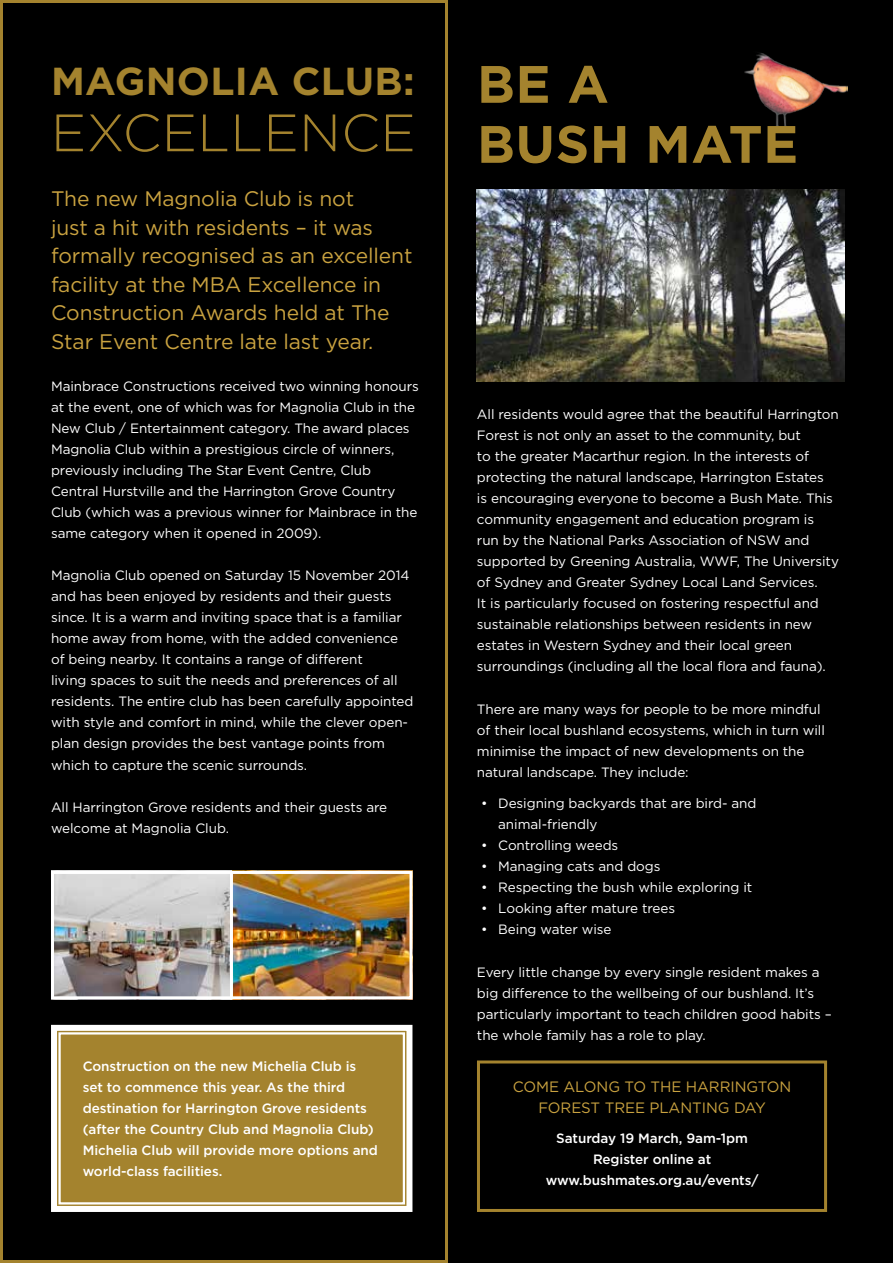
<style>
.page{position:relative;width:893px;height:1263px;background:#000}
.page>*{position:absolute;margin:0;border:0;box-sizing:border-box;transform-origin:0 0}
.t1{font:700 52.5px/60px "Gotham";letter-spacing:.01em;color:#a4832e}
.t2{font:300 52.5px "Gotham";letter-spacing:.01em;color:#a4832e}
.t3{font:700 39px "Gotham";letter-spacing:.01em;color:#a4832e}
.t4{font:21px/28.5px "Gotham";letter-spacing:-.005em;color:#c9a240}
.t5{font:15px/21px "Gotham";letter-spacing:-.005em;color:#c9a240;text-align:center}
.t6{font:13.5px/21px "Gotham";letter-spacing:-.005em;color:#fff}
.t7{font:500 13.5px/21px "Gotham";letter-spacing:-.005em;color:#fff;text-align:center}
</style>
<div class="page">
<div style="left:0;top:0;width:448px;height:1263px;border:3px solid #a4832e"></div>
<img style="left:744px;top:53px;width:104px;height:77px">
<div style="left:51px;top:1025px;width:361px;height:187px;background:#a4832e;border:6px solid #fff"></div>
<div style="left:58px;top:1032px;width:347px;height:172px;border:2px solid #fff"></div>
<img style="left:55px;top:875px;width:353px;height:120px">
<div style="left:51px;top:871px;width:361px;height:128px;border:3px solid #fff"></div>
<hr style="left:230px;top:871px;width:3px;height:128px;background:#fff">
<img style="left:477px;top:189px;width:368px;height:193px">
<div style="left:477px;top:1060px;width:350px;height:152px;border:3px solid #a4832e"></div>
<h2 class="t3" style="left:51px;top:55px;width:365px">MAGNOLIA CLUB:</h2>
<h1 class="t2" style="left:51px;top:99px;width:366px">EXCELLENCE</h1>
<h3 class="t4" style="left:51px;top:184px;width:363px">The new Magnolia Club is not<br>just a hit with residents – it was formally recognised as an excellent facility at the MBA Excellence in<br>Construction Awards held at The<br>Star Event Centre late last year.</h3>
<p class="t6" style="left:51px;top:375px;width:369px">Mainbrace Constructions received two winning honours at the event, one of which was for Magnolia Club in the New Club / Entertainment category. The award places Magnolia Club within a prestigious circle of winners, previously including The Star Event Centre, Club Central Hurstville and the Harrington Grove Country Club (which was a previous winner for Mainbrace in the same category when it opened in 2009).</p>
<p class="t6" style="left:51px;top:565px;width:364px">Magnolia Club opened on Saturday 15 November 2014 and has been enjoyed by residents and their guests since. It is a warm and inviting space that is a familiar home away from home, with the added convenience of being nearby. It contains a range of different<br>living spaces to suit the needs and preferences of all residents. The entire club has been carefully appointed with style and comfort in mind, while the clever open&shy;plan design provides the best vantage points from which to capture the scenic surrounds.</p>
<p class="t6" style="left:51px;top:796px;width:338px">All Harrington Grove residents and their guests are welcome at Magnolia Club.</p>
<p class="t7" style="left:83px;top:1056px;width:297px;text-align:left">Construction on the new Michelia Club is set to commence this year. As the third destination for Harrington Grove residents (after the Country Club and Magnolia Club)<br>Michelia Club will provide more options and world-class facilities.</p>
<h1 class="t1" style="left:477px;top:54px;width:323px">BE A<br>BUSH MATE</h1>
<p class="t6" style="left:477px;top:404px;width:363px">All residents would agree that the beautiful Harrington Forest is not only an asset to the community, but<br>to the greater Macarthur region. In the interests of protecting the natural landscape, Harrington Estates<br>is encouraging everyone to become a Bush Mate. This community engagement and education program is run by the National Parks Association of NSW and supported by Greening Australia, WWF, The University of Sydney and Greater Sydney Local Land Services.<br>It is particularly focused on fostering respectful and sustainable relationships between residents in new estates in Western Sydney and their local green surroundings (including all the local flora and fauna).</p>
<p class="t6" style="left:477px;top:698px;width:349px">There are many ways for people to be more mindful of their local bushland ecosystems, which in turn will minimise the impact of new developments on the natural landscape. They include:</p>
<p class="t6" style="left:498px;top:793px;width:260px;text-indent:-17px">• Designing backyards that are bird- and animal-friendly</p>
<p class="t6" style="left:481px;top:835px;width:139px">• Controlling weeds</p>
<p class="t6" style="left:481px;top:856px;width:181px">• Managing cats and dogs</p>
<p class="t6" style="left:481px;top:877px;width:273px">• Respecting the bush while exploring it</p>
<p class="t6" style="left:481px;top:898px;width:195px">• Looking after mature trees</p>
<p class="t6" style="left:481px;top:919px;width:132px">• Being water wise</p>
<p class="t6" style="left:477px;top:961px;width:356px">Every little change by every single resident makes a big difference to the wellbeing of our bushland. It’s particularly important to teach children good habits – the whole family has a role to play.</p>
<p class="t5" style="left:513px;top:1076px;width:280px">COME ALONG TO THE HARRINGTON<br>FOREST TREE PLANTING DAY</p>
<p class="t7" style="left:546px;top:1127px;width:214px">Saturday 19 March, 9am-1pm<br>Register online at www.bushmates.org.au/events/</p>
</div>
